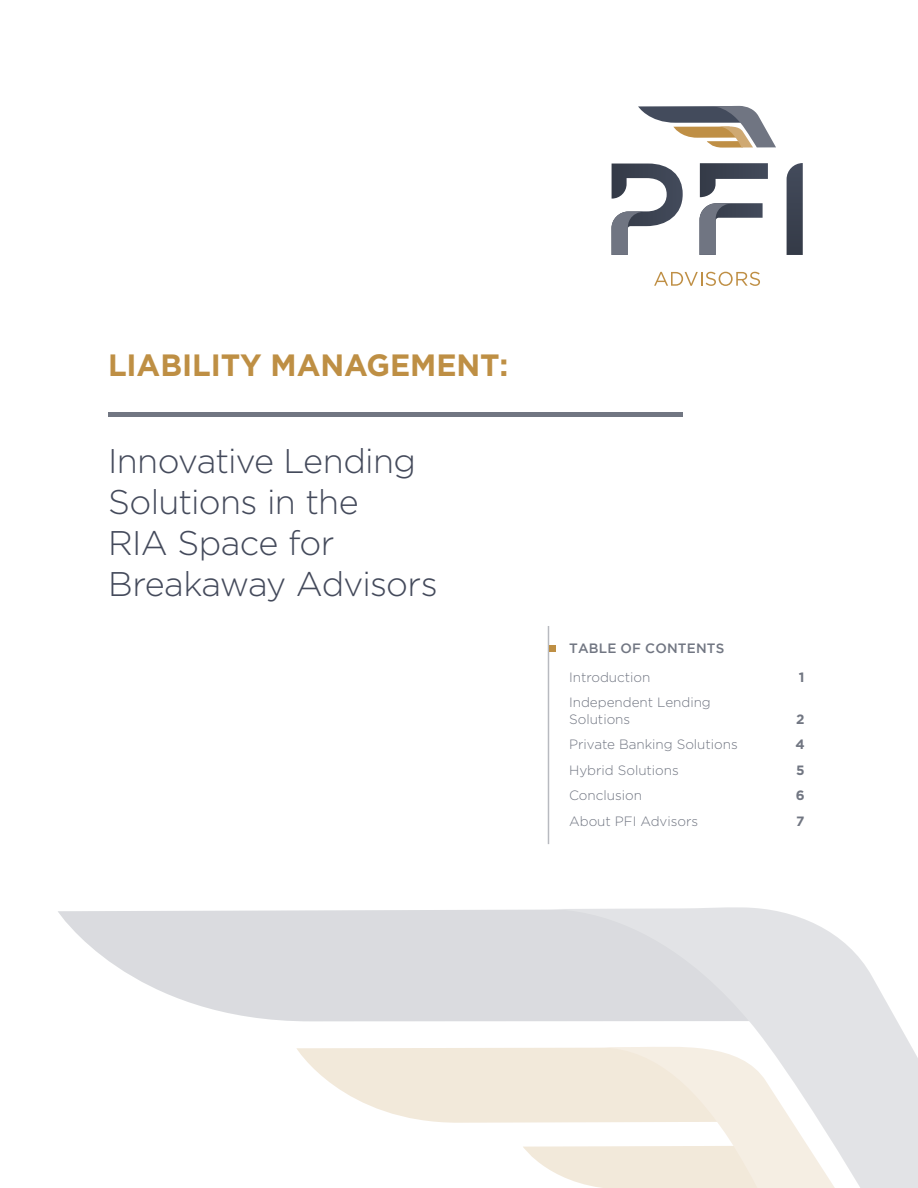
<style>
.page{position:relative;width:918px;height:1188px;background:#fff}
.page>*{position:absolute;margin:0;border:0;box-sizing:border-box;transform-origin:0 0}
.t1{font:300 34.2px/41.1px "Gotham";letter-spacing:-.02em;color:#444a5b}
.t2{font:700 30.75px "Gotham";letter-spacing:-.005em;color:#be8f44}
.t3{font:300 13.5px/16.5px "Gotham";color:#717682}
.t4{font:500 13.5px "Gotham";letter-spacing:.01em;color:#717682}
.t5{font:700 13.5px "Gotham";color:#717682}
</style>
<div class="page">
<svg style="left:638px;top:106px;width:138px;height:42px"></svg>
<svg style="left:654px;top:272px;width:106px;height:14px"></svg>
<svg style="left:787px;top:163px;width:16px;height:92px"></svg>
<svg style="left:611px;top:164px;width:72px;height:91px"></svg>
<svg style="left:700px;top:203px;width:63px;height:52px"></svg>
<svg style="left:700px;top:163px;width:68px;height:34px"></svg>
<svg style="left:58px;top:909px;width:488px;height:113px;fill:#dadbdf"></svg>
<svg style="left:546px;top:907px;width:372px;height:281px;fill:#e2e3e6"></svg>
<svg style="left:296px;top:1041px;width:539px;height:147px"></svg>
<div style="left:108px;top:412px;width:575px;height:5px;background:#717682"></div>
<hr style="left:548px;top:626px;width:1px;height:218px;background:#717682">
<div style="left:549px;top:646px;width:7px;height:6px;background:#be8f44"></div>
<h2 class="t2" style="left:108px;top:348px;width:402px">LIABILITY MANAGEM ENT:</h2>
<h1 class="t1" style="left:108px;top:440px;width:331px">Innovative Lending<br>Solutions in the<br>RIA Space for<br>Breakaway Advisors</h1>
<p class="t4" style="left:569px;top:641px;width:157px">TABLE OF CONTENTS</p>
<p class="t3" style="left:569px;top:669px;width:83px">Introduction</p>
<p class="t5" style="left:799px;top:669px;width:7px">1</p>
<p class="t3" style="left:569px;top:694px;width:143px">Independent Lending<br>Solutions</p>
<p class="t5" style="left:796px;top:711px;width:10px">2</p>
<p class="t3" style="left:569px;top:736px;width:170px">Private Banking Solutions</p>
<p class="t5" style="left:795px;top:737px;width:11px">4</p>
<p class="t3" style="left:569px;top:762px;width:111px">Hybrid Solutions</p>
<p class="t5" style="left:796px;top:762px;width:10px">5</p>
<p class="t3" style="left:569px;top:787px;width:74px">Conclusion</p>
<p class="t5" style="left:796px;top:788px;width:10px">6</p>
<p class="t3" style="left:569px;top:813px;width:131px">About PFI Advisors</p>
<p class="t5" style="left:796px;top:813px;width:10px">7</p>
</div>
